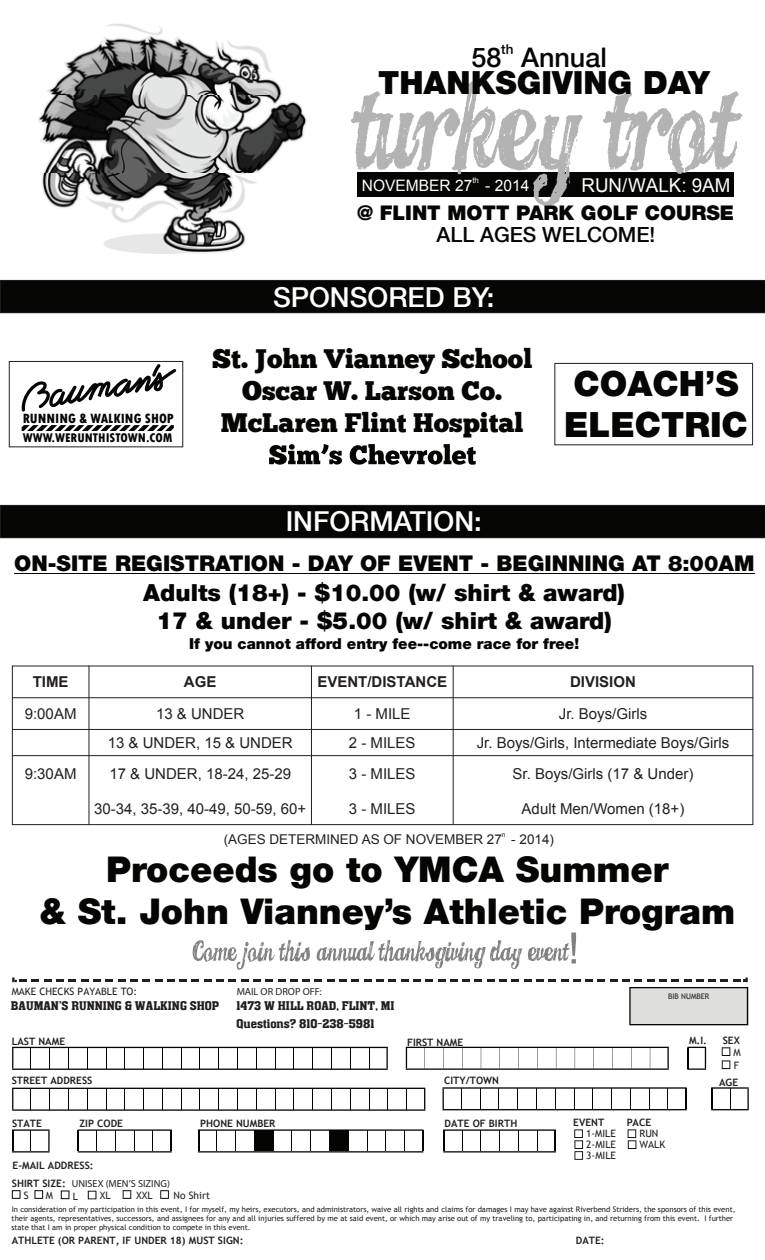
<style>
.page{position:relative;width:765px;height:1260px;background:#fff}
.page>*{position:absolute;margin:0;border:0;box-sizing:border-box;transform-origin:0 0}
.t1{font:900 35.38px/42px "Helvetica Neue LT Com";color:#050504;text-align:center}
.t2{font:900 34.62px/41.1px "Helvetica Neue LT Com";color:#050504}
.t3{font:900 31.88px "Helvetica Neue LT Com";color:#050504}
.t4{font:500 27.38px "Helvetica Neue LT Com";color:#fff}
.t5{font:500 27px "Helvetica Neue LT Com";color:#050504}
.t6{font:26.88px/32.2px "Chunk Five";color:#050504;text-align:center}
.t7{font:900 23.5px/27.9px "Helvetica Neue LT Com";color:#050504;text-align:center}
.t8{font:900 21.62px "Helvetica Neue LT Com";color:#050504}
.t9{font:500 20.88px "Helvetica Neue LT Com";color:#050504}
.t10{font:900 20.12px "Helvetica Neue LT Com";color:#050504}
.t11{font:19.12px "Arial";color:#fff}
.t12{font:15.75px "Arial";color:#fff}
.t13{font:15px "Arial";color:#231f20}
.t14{font:900 15px "Helvetica Neue LT Com";color:#050504}
.t15{font:700 15px "Arial";color:#231f20}
.t16{font:800 condensed 14.12px "Tw Cen";color:#050504}
.t17{font:13.5px "Arial";color:#231f20}
.t18{font:500 13.5px "Helvetica Neue LT Com";color:#050504}
.t19{font:800 condensed 13.25px "Tw Cen";color:#050504}
.t20{font:12.5px/18px "aka Chen";color:#231f20}
.t21{font:700 10.25px "Trebuchet MS";color:#231f20}
.t22{font:10.25px/10.9px "Trebuchet MS";color:#231f20}
.t23{font:10.25px "Myriad Pro";color:#231f20}
.t24{font:7.88px "Arial";color:#fff}
.t25{font:7.62px/8.9px "Trebuchet MS";color:#231f20}
.t26{font:6.75px "Arial";color:#231f20}
</style>
<div class="page">
<div style="left:0;top:280px;width:765px;height:33px;background:#050504"></div>
<div style="left:0;top:280px;width:765px;height:33px;border:1px solid #231f20"></div>
<div style="left:357px;top:172px;width:376px;height:25px;background:#050504"></div>
<svg style="left:351px;top:81px;width:232px;height:125px"></svg>
<svg style="left:603px;top:91px;width:139px;height:83px"></svg>
<img style="left:39px;top:23px;width:268px;height:231px">
<div style="left:0;top:505px;width:765px;height:33px;background:#050504"></div>
<div style="left:0;top:505px;width:765px;height:33px;border:1px solid #231f20"></div>
<hr style="left:14px;top:573px;width:740px;height:1px;background:#050504">
<hr style="left:12px;top:666px;width:1px;height:159px;background:#231f20">
<hr style="left:89px;top:666px;width:1px;height:159px;background:#231f20">
<hr style="left:311px;top:666px;width:1px;height:159px;background:#231f20">
<hr style="left:453px;top:666px;width:1px;height:159px;background:#231f20">
<hr style="left:753px;top:666px;width:1px;height:159px;background:#231f20">
<hr style="left:12px;top:824px;width:741px;height:1px;background:#231f20">
<hr style="left:12px;top:755px;width:741px;height:1px;background:#231f20">
<hr style="left:12px;top:729px;width:741px;height:1px;background:#231f20">
<hr style="left:12px;top:697px;width:741px;height:1px;background:#231f20">
<hr style="left:12px;top:666px;width:741px;height:1px;background:#231f20">
<svg style="left:193px;top:940px;width:117px;height:30px"></svg>
<svg style="left:317px;top:940px;width:205px;height:29px"></svg>
<svg style="left:528px;top:933px;width:48px;height:31px"></svg>
<svg style="left:22px;top:364px;width:154px;height:48px"></svg>
<svg style="left:22px;top:425px;width:152px;height:6px"></svg>
<div style="left:555px;top:363px;width:198px;height:82px;border:1px solid #231f20"></div>
<div style="left:9px;top:361px;width:174px;height:86px;border:1px solid #231f20"></div>
<svg style="left:269px;top:444px;width:207px;height:21px"></svg>
<svg style="left:12px;top:977px;width:736px;height:48px"></svg>
<svg style="left:12px;top:1047px;width:376px;height:23px"></svg>
<svg style="left:406px;top:1047px;width:263px;height:23px"></svg>
<svg style="left:687px;top:1047px;width:19px;height:23px"></svg>
<svg style="left:12px;top:1088px;width:413px;height:23px"></svg>
<svg style="left:12px;top:1129px;width:38px;height:24px"></svg>
<svg style="left:78px;top:1129px;width:94px;height:24px"></svg>
<svg style="left:198px;top:1129px;width:225px;height:24px"></svg>
<svg style="left:443px;top:1129px;width:113px;height:24px"></svg>
<svg style="left:711px;top:1087px;width:38px;height:23px"></svg>
<svg style="left:722px;top:1047px;width:8px;height:22px"></svg>
<svg style="left:443px;top:1087px;width:244px;height:23px"></svg>
<svg style="left:34px;top:1190px;width:9px;height:9px"></svg>
<svg style="left:88px;top:1191px;width:8px;height:8px"></svg>
<svg style="left:12px;top:1190px;width:9px;height:9px"></svg>
<svg style="left:61px;top:1191px;width:8px;height:8px"></svg>
<svg style="left:123px;top:1190px;width:8px;height:9px"></svg>
<svg style="left:160px;top:1190px;width:9px;height:9px"></svg>
<svg style="left:574px;top:1129px;width:9px;height:31px"></svg>
<svg style="left:628px;top:1129px;width:8px;height:20px"></svg>
<h3 class="t18" style="left:501px;top:41px;width:14px">th</h3>
<h3 class="t5" style="left:471px;top:41px;width:137px">58 Annual</h3>
<h3 class="t3" style="left:378px;top:64px;width:333px">THANKSGIVING DAY</h3>
<p class="t24" style="left:472px;top:175px;width:8px">th</p>
<h3 class="t12" style="left:362px;top:175px;width:169px">NOVEMBER 27 - 2014</h3>
<h3 class="t11" style="left:582px;top:172px;width:150px">RUN/WALK: 9AM</h3>
<h3 class="t10" style="left:357px;top:201px;width:379px">@ FLINT MOTT PARK GOLF COURSE</h3>
<h3 class="t9" style="left:436px;top:222px;width:220px">ALL AGES WELCOME!</h3>
<h3 class="t16" style="left:23px;top:411px;width:153px">RUNNING &amp; WALKING SHOP</h3>
<h3 class="t19" style="left:23px;top:430px;width:151px">WWW.WERUNTHISTOWN.COM</h3>
<h3 class="t4" style="left:273px;top:281px;width:223px">SPONSORED BY:</h3>
<h3 class="t6" style="left:212px;top:342px;width:322px">St. John Vianney School<br>Oscar W. Larson Co.<br>McLaren Flint Hospital</h3>
<h2 class="t2" style="left:564px;top:363px;width:185px">COACH’S<br>ELECTRIC</h2>
<h3 class="t4" style="left:286px;top:505px;width:198px">INFORMATION:</h3>
<h3 class="t8" style="left:14px;top:550px;width:742px">ON-SITE REGISTRATION - DAY OF EVENT - BEGINNING AT 8:00AM</h3>
<h3 class="t7" style="left:143px;top:579px;width:483px">Adults (18+) - $10.00 (w/ shirt &amp; award)<br>17 &amp; under - $5.00 (w/ shirt &amp; award)</h3>
<h3 class="t14" style="left:189px;top:634px;width:391px">If you cannot afford entry fee--come race for free!</h3>
<h3 class="t15" style="left:33px;top:672px;width:37px">TIME</h3>
<h3 class="t15" style="left:184px;top:672px;width:34px">AGE</h3>
<h3 class="t15" style="left:317px;top:672px;width:131px">EVENT/DISTANCE</h3>
<h3 class="t15" style="left:570px;top:672px;width:67px">DIVISION</h3>
<h3 class="t13" style="left:25px;top:704px;width:53px">9:00AM</h3>
<h3 class="t13" style="left:156px;top:704px;width:90px">13 &amp; UNDER</h3>
<h3 class="t13" style="left:354px;top:704px;width:58px">1 - MILE</h3>
<h3 class="t13" style="left:559px;top:704px;width:90px">Jr. Boys/Girls</h3>
<h3 class="t13" style="left:108px;top:733px;width:187px">13 &amp; UNDER, 15 &amp; UNDER</h3>
<h3 class="t13" style="left:349px;top:733px;width:68px">2 - MILES</h3>
<h3 class="t13" style="left:477px;top:733px;width:254px">Jr. Boys/Girls, Intermediate Boys/Girls</h3>
<h3 class="t13" style="left:25px;top:764px;width:53px">9:30AM</h3>
<h3 class="t13" style="left:109px;top:764px;width:183px">17 &amp; UNDER, 18-24, 25-29</h3>
<h3 class="t13" style="left:349px;top:764px;width:68px">3 - MILES</h3>
<h3 class="t13" style="left:513px;top:764px;width:182px">Sr. Boys/Girls (17 &amp; Under)</h3>
<h3 class="t13" style="left:94px;top:799px;width:214px">30-34, 35-39, 40-49, 50-59, 60+</h3>
<h3 class="t13" style="left:349px;top:799px;width:68px">3 - MILES</h3>
<h3 class="t13" style="left:522px;top:799px;width:164px">Adult Men/Women (18+)</h3>
<p class="t26" style="left:502px;top:830px;width:5px">n</p>
<h3 class="t17" style="left:224px;top:830px;width:332px">(AGES DETERMINED AS OF NOVEMBER 27 - 2014)</h3>
<h1 class="t1" style="left:40px;top:849px;width:697px">Proceeds go to YMCA Summer<br>&amp; St. John Vianney’s Athletic Program</h1>
<h3 class="t22" style="left:12px;top:986px;width:127px">MAKE CHECKS PAYABLE TO:</h3>
<h3 class="t23" style="left:237px;top:985px;width:87px">MAIL OR DROP OFF:</h3>
<h3 class="t20" style="left:11px;top:997px;width:210px">BAUMAN’S RUNNING &amp; WALKING SHOP</h3>
<h3 class="t20" style="left:237px;top:997px;width:160px">1473 W HILL ROAD, FLINT, MI<br>Questions? 810-238-5981</h3>
<p class="t25" style="left:668px;top:992px;width:43px">BIB NUMBER</p>
<h3 class="t21" style="left:12px;top:1035px;width:55px">LAST NAME</h3>
<h3 class="t21" style="left:407px;top:1036px;width:58px">FIRST NAME</h3>
<h3 class="t21" style="left:689px;top:1034px;width:19px">M.I.</h3>
<h3 class="t21" style="left:12px;top:1074px;width:82px">STREET ADDRESS</h3>
<h3 class="t21" style="left:444px;top:1074px;width:56px">CITY/TOWN</h3>
<h3 class="t21" style="left:12px;top:1117px;width:31px">STATE</h3>
<h3 class="t21" style="left:80px;top:1117px;width:45px">ZIP CODE</h3>
<h3 class="t21" style="left:200px;top:1117px;width:77px">PHONE NUMBER</h3>
<h3 class="t21" style="left:445px;top:1117px;width:74px">DATE OF BIRTH</h3>
<h3 class="t21" style="left:13px;top:1159px;width:83px">E-MAIL ADDRESS:</h3>
<h3 class="t21" style="left:12px;top:1177px;width:55px">SHIRT SIZE:</h3>
<h3 class="t22" style="left:24px;top:1190px;width:6px">S</h3>
<h3 class="t22" style="left:46px;top:1190px;width:9px">M</h3>
<h3 class="t22" style="left:73px;top:1191px;width:7px">L</h3>
<h3 class="t22" style="left:100px;top:1190px;width:12px">XL</h3>
<h3 class="t22" style="left:136px;top:1190px;width:18px">XXL</h3>
<h3 class="t22" style="left:174px;top:1190px;width:38px">No Shirt</h3>
<h3 class="t23" style="left:72px;top:1177px;width:100px">UNISEX (MEN’S SIZING)</h3>
<h3 class="t21" style="left:573px;top:1116px;width:32px">EVENT</h3>
<h3 class="t22" style="left:586px;top:1128px;width:31px">1-MILE</h3>
<h3 class="t22" style="left:586px;top:1139px;width:31px">2-MILE<br>3-MILE</h3>
<h3 class="t21" style="left:627px;top:1116px;width:26px">PACE</h3>
<h3 class="t22" style="left:639px;top:1128px;width:27px">RUN<br>WALK</h3>
<h3 class="t21" style="left:723px;top:1034px;width:19px">SEX</h3>
<h3 class="t22" style="left:734px;top:1047px;width:9px;line-height:12.5px">M<br>F</h3>
<h3 class="t21" style="left:719px;top:1075px;width:21px">AGE</h3>
<p class="t25" style="left:12px;top:1205px;width:726px">In consideration of my participation in this event, I for myself, my heirs, executors, and administrators, waive all rights and claims for damages I may have against Riverbend Striders, the sponsors of this event, their agents, representatives, successors, and assignees for any and all injuries suffered by me at said event, or which may arise out of my traveling to, participating in, and returning from this event. I further state that I am in proper physical condition to compete in this event.</p>
<h3 class="t21" style="left:12px;top:1234px;width:233px">ATHLETE (OR PARENT, IF UNDER 18) MUST SIGN:</h3>
<h3 class="t21" style="left:576px;top:1234px;width:30px">DATE:</h3>
</div>
